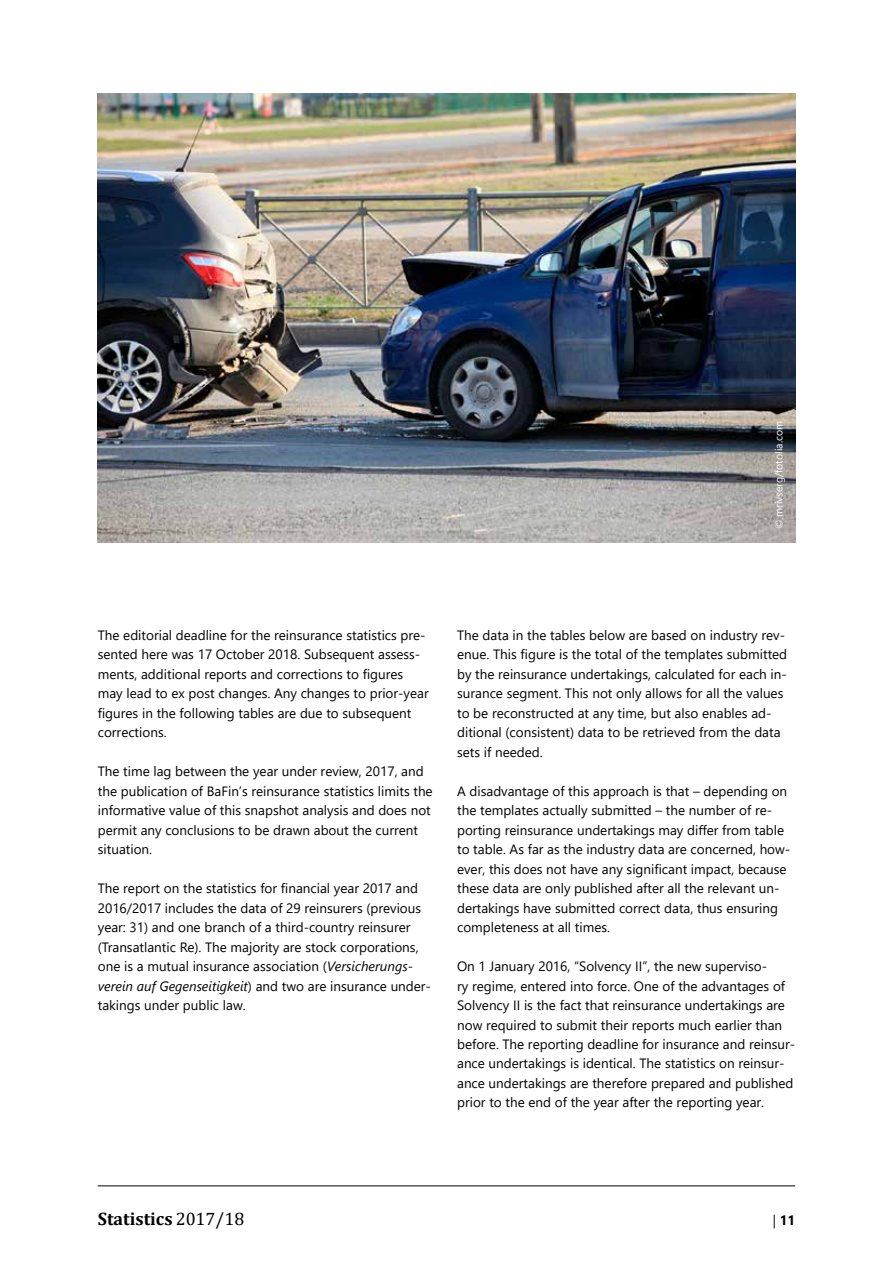
<style>
.page{position:relative;width:893px;height:1263px;background:#fff}
.page>*{position:absolute;margin:0;border:0;box-sizing:border-box;transform-origin:0 0}
.t1{font:700 18px "Cambria";color:#000}
.t2{font:13.5px/19.5px "Segoe UI";color:#000}
.t3{font:700 13.5px "Segoe UI";color:#000}
.t4{font:10.5px "Segoe UI";color:#fff}
.s1{font-style:italic}
.s2{font-weight:400}
</style>
<div class="page">
<img style="left:98px;top:94px;width:697px;height:448px">
<hr style="left:98px;top:1185px;width:697px;height:1px;background:#000">
<p class="t4" style="left:769px;top:529px;width:110px;rotate:-90deg">© mrivserg/fotolia.com</p>
<p class="t2" style="left:98px;top:624px;width:332px">The editorial deadline for the reinsurance statistics pre&shy;sented here was 17 October 2018. Subsequent assess&shy;ments, additional reports and corrections to figures may lead to ex post changes. Any changes to prior-year figures in the following tables are due to subsequent corrections.</p>
<p class="t2" style="left:98px;top:760px;width:336px">The time lag between the year under review, 2017, and the publication of BaFin’s reinsurance statistics limits the informative value of this snapshot analysis and does not permit any conclusions to be drawn about the current situation.</p>
<p class="t2" style="left:98px;top:877px;width:335px">The report on the statistics for financial year 2017 and 2016/2017 includes the data of 29 reinsurers (previous year: 31) and one branch of a third-country reinsurer (Transatlantic Re). The majority are stock corporations, one is a mutual insurance association (<span class="s1">Versicherungs&shy;verein auf Gegenseitigkeit</span>) and two are insurance under&shy;takings under public law.</p>
<p class="t2" style="left:457px;top:624px;width:332px">The data in the tables below are based on industry rev&shy;enue. This figure is the total of the templates submitted by the reinsurance undertakings, calculated for each in&shy;surance segment. This not only allows for all the values to be reconstructed at any time, but also enables ad&shy;ditional (consistent) data to be retrieved from the data sets if needed.</p>
<p class="t2" style="left:457px;top:780px;width:335px">A disadvantage of this approach is that – depending on the templates actually submitted – the number of re&shy;porting reinsurance undertakings may differ from table to table. As far as the industry data are concerned, how&shy;ever, this does not have any significant impact, because these data are only published after all the relevant un&shy;dertakings have submitted correct data, thus ensuring completeness at all times.</p>
<p class="t2" style="left:457px;top:955px;width:340px">On 1 January 2016, “Solvency II”, the new superviso-<br>ry regime, entered into force. One of the advantages of Solvency II is the fact that reinsurance undertakings are now required to submit their reports much earlier than before. The reporting deadline for insurance and reinsur&shy;ance undertakings is identical. The statistics on reinsur&shy;ance undertakings are therefore prepared and published prior to the end of the year after the reporting year.</p>
<p class="t1" style="left:98px;top:1206px;width:148px">Statistics <span class="s2">2017/18</span></p>
<p class="t3" style="left:773px;top:1207px;width:24px"><span class="s2">|</span> 11</p>
</div>
